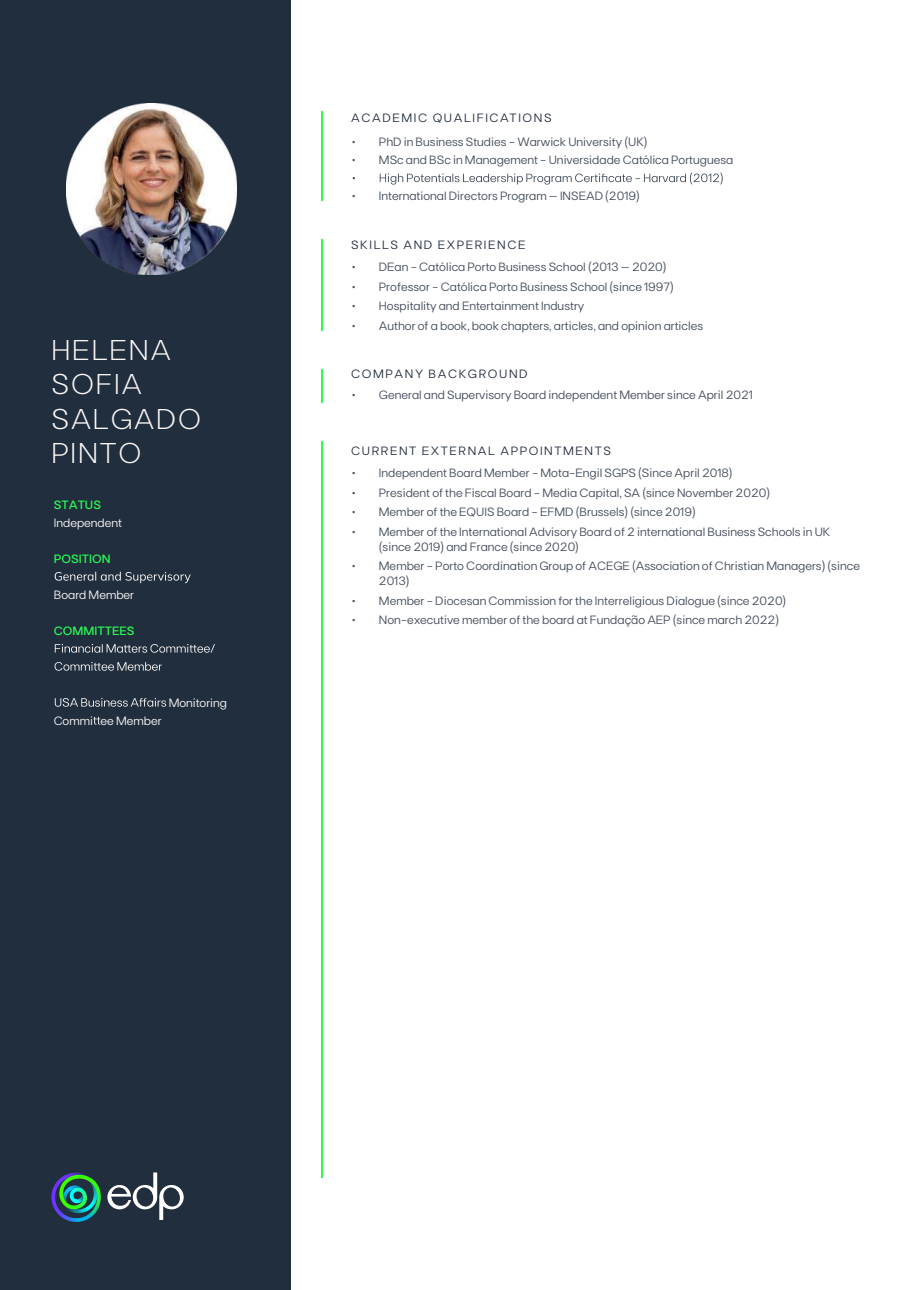
<style>
.page{position:relative;width:920px;height:1290px;background:#fff}
.page>*{position:absolute;margin:0;border:0;box-sizing:border-box;transform-origin:0 0}
.t1{font:300 28.5px/34.2px "FT Base";letter-spacing:.065em;color:#faf7f6}
.t2{font:12px/15px "FT Base";color:#424d5b}
.t3{font:12px "FT Base";letter-spacing:.135em;color:#212e3e}
.t4{font:12px "FT Base";color:#faf7f6}
.t5{font:500 12px "FT Base";color:#28ff52}
</style>
<div class="page">
<div style="left:0;top:0;width:290px;height:1290px;background:#212e3e"></div>
<svg style="left:55px;top:572px;width:136px;height:11px"></svg>
<svg style="left:55px;top:644px;width:160px;height:9px"></svg>
<svg style="left:55px;top:662px;width:107px;height:9px"></svg>
<svg style="left:55px;top:698px;width:111px;height:9px"></svg>
<svg style="left:93px;top:717px;width:7px;height:7px"></svg>
<hr style="left:321px;top:112px;width:1px;height:1066px;background:#28ff52">
<div style="left:305px;top:201px;width:97px;height:38px;background:#fff"></div>
<div style="left:305px;top:331px;width:97px;height:38px;background:#fff"></div>
<div style="left:305px;top:403px;width:97px;height:37px;background:#fff"></div>
<svg style="left:353px;top:172px;width:370px;height:13px"></svg>
<img style="left:67px;top:104px;width:170px;height:170px">
<svg style="left:107px;top:1172px;width:77px;height:48px"></svg>
<svg style="left:51px;top:1172px;width:43px;height:37px"></svg>
<h1 class="t1" style="left:51px;top:333px;width:151px">HELENA<br>SOFIA<br>SALGADO<br>PINTO</h1>
<p class="t5" style="left:54px;top:497px;width:49px">STATUS</p>
<p class="t4" style="left:54px;top:515px;width:70px">Independent</p>
<p class="t5" style="left:54px;top:551px;width:58px">POSITION</p>
<p class="t4" style="left:54px;top:587px;width:82px">Board Member</p>
<p class="t5" style="left:54px;top:623px;width:82px">COMMITTEES</p>
<p class="t4" style="left:54px;top:713px;width:109px">Commi ee Member</p>
<p class="t4" style="left:169px;top:695px;width:60px">Monitoring</p>
<p class="t3" style="left:351px;top:111px;width:202px">ACADEMIC QUALIFICATIONS</p>
<p class="t2" style="left:352px;top:134px;width:297px">• PhD in Business Studies - Warwick University (UK)</p>
<p class="t2" style="left:352px;top:152px;width:383px">• MSc and BSc in Management - Universidade Católica Portuguesa</p>
<p class="t2" style="left:352px;top:188px;width:289px">• International Directors Program – INSEAD (2019)</p>
<p class="t3" style="left:351px;top:238px;width:176px">SKILLS AND EXPERIENCE</p>
<p class="t2" style="left:352px;top:260px;width:316px">• DEan - Católica Porto Business School (2013 – 2020)</p>
<p class="t2" style="left:352px;top:279px;width:323px">• Professor - Católica Porto Business School (since 1997)</p>
<p class="t2" style="left:352px;top:299px;width:234px">• Hospitality and Entertainment Industry</p>
<p class="t2" style="left:352px;top:318px;width:353px">• Author of a book, book chapters, articles, and opinion articles</p>
<p class="t3" style="left:351px;top:366px;width:178px">COMPANY BACKGROUND</p>
<p class="t2" style="left:352px;top:387px;width:402px">• General and Supervisory Board independent Member since April 2021</p>
<p class="t3" style="left:351px;top:444px;width:262px">CURRENT EXTERNAL APPOINTMENTS</p>
<p class="t2" style="left:352px;top:465px;width:382px">• Independent Board Member - Mota-Engil SGPS (Since April 2018)</p>
<p class="t2" style="left:352px;top:485px;width:420px">• President of the Fiscal Board - Media Capital, SA (since November 2020)</p>
<p class="t2" style="left:352px;top:504px;width:345px">• Member of the EQUIS Board - EFMD (Brussels) (since 2019)</p>
<p class="t2" style="left:379px;top:524px;width:453px;text-indent:-27px">• Member of the International Advisory Board of 2 international Business Schools in UK (since 2019) and France (since 2020)</p>
<p class="t2" style="left:379px;top:558px;width:483px;text-indent:-27px">• Member - Porto Coordination Group of ACEGE (Association of Christian Managers) (since<br>2013)</p>
<p class="t2" style="left:352px;top:593px;width:436px">• Member - Diocesan Commission for the Interreligious Dialogue (since 2020)</p>
<p class="t2" style="left:352px;top:612px;width:429px">• Non-executive member of the board at Fundação AEP (since march 2022)</p>
</div>
